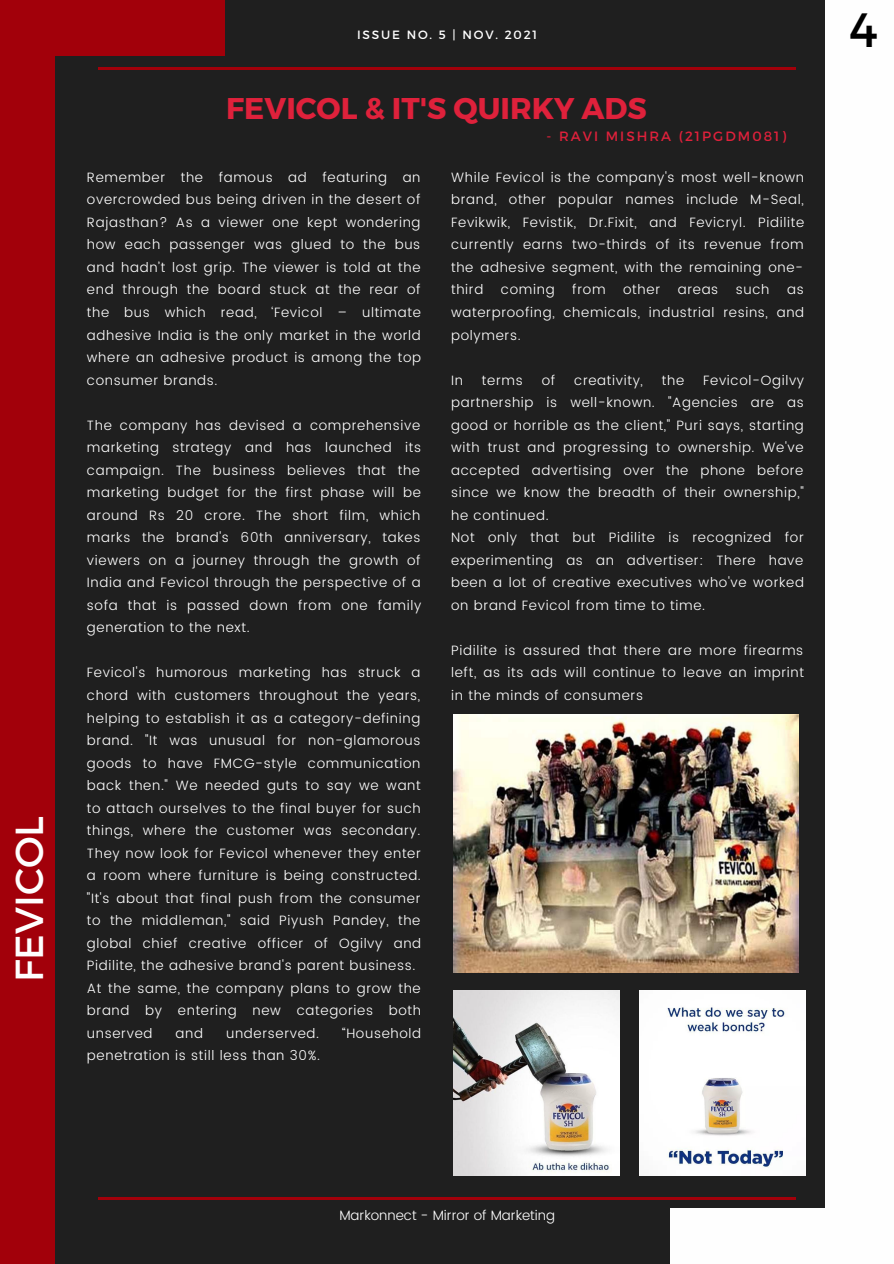
<style>
.page{position:relative;width:894px;height:1264px;background:#fff}
.page>*{position:absolute;margin:0;border:0;box-sizing:border-box;transform-origin:0 0}
.t1{font:48px "Montserrat";color:#000}
.t2{font:39px "Montserrat";color:#fefefe}
.t3{font:700 30px "Montserrat";color:#df213b}
.t4{font:300 13.5px/22.5px "Poppins";letter-spacing:.05em;color:#fff;text-align:justify}
.t5{font:300 13.5px "Poppins";color:#fff}
.t6{font:13.5px "Montserrat";letter-spacing:.15em;color:#df213b}
.t7{font:12px "Montserrat";letter-spacing:.15em;color:#fefefe}
</style>
<div class="page">
<div style="left:0;top:0;width:893px;height:1263px;background:#1f1f1f"></div>
<hr style="left:98px;top:67px;width:697px;height:3px;background:#a2000a">
<div style="left:825px;top:0;width:68px;height:1263px;background:#fefefe"></div>
<div style="left:0;top:0;width:55px;height:1263px;background:#a2000a"></div>
<hr style="left:98px;top:1197px;width:697px;height:2px;background:#a2000a">
<div style="left:0;top:0;width:225px;height:55px;background:#a2000a"></div>
<div style="left:670px;top:1208px;width:223px;height:55px;background:#fefefe"></div>
<img style="left:453px;top:714px;width:345px;height:258px">
<img style="left:453px;top:990px;width:166px;height:185px">
<img style="left:639px;top:990px;width:166px;height:185px">
<p class="t2" style="left:4px;top:982px;width:168px;rotate:-90deg">FEVICOL</p>
<p class="t7" style="left:357px;top:27px;width:181px">ISSUE NO. 5 | NOV. 2021</p>
<p class="t3" style="left:226px;top:89px;width:422px">FEVICOL &amp; IT'S QUIRKY ADS</p>
<p class="t4" style="left:87px;top:166px;width:335px">Remember the famous ad featuring an overcrowded bus being driven in the desert of Rajasthan? As a viewer one kept wondering how each passenger was glued to the bus and hadn’t lost grip. The viewer is told at the end through the board stuck at the rear of the bus which read, ‘Fevicol – ultimate adhesive India is the only market in the world where an adhesive product is among the top consumer brands.</p>
<p class="t4" style="left:87px;top:414px;width:336px">The company has devised a comprehensive marketing strategy and has launched its campaign. The business believes that the marketing budget for the first phase will be around Rs 20 crore. The short film, which marks the brand's 60th anniversary, takes viewers on a journey through the growth of India and Fevicol through the perspective of a sofa that is passed down from one family generation to the next.</p>
<p class="t4" style="left:87px;top:661px;width:336px">Fevicol's humorous marketing has struck a chord with customers throughout the years, helping to establish it as a category-defining brand. "It was unusual for non-glamorous goods to have FMCG-style communication back then." We needed guts to say we want to attach ourselves to the final buyer for such things, where the customer was secondary.<br>They now look for Fevicol whenever they enter a room where furniture is being constructed. "It's about that final push from the consumer to the middleman," said Piyush Pandey, the global chief creative officer of Ogilvy and Pidilite, the adhesive brand's parent business.</p>
<p class="t4" style="left:87px;top:977px;width:335px">At the same, the company plans to grow the brand by entering new categories both unserved</p>
<p class="t4" style="left:175px;top:1022px;width:29px">and</p>
<p class="t4" style="left:226px;top:1022px;width:95px">underserved.</p>
<p class="t4" style="left:342px;top:1022px;width:80px">“Household</p>
<p class="t4" style="left:87px;top:1044px;width:235px">penetration is still less than 30%.</p>
<p class="t6" style="left:546px;top:128px;width:241px">- RAVI MISHRA (21PGDM081)</p>
<p class="t4" style="left:451px;top:166px;width:354px">While Fevicol is the company's most well-known brand, other popular names include M-Seal, Fevikwik, Fevistik, Dr.Fixit, and Fevicryl. Pidilite currently earns two-thirds of its revenue from the adhesive segment, with the remaining one&shy;third</p>
<p class="t4" style="left:501px;top:278px;width:55px">coming</p>
<p class="t4" style="left:572px;top:278px;width:35px">from</p>
<p class="t4" style="left:623px;top:278px;width:38px">other</p>
<p class="t4" style="left:677px;top:278px;width:42px">areas</p>
<p class="t4" style="left:735px;top:278px;width:35px">such</p>
<p class="t4" style="left:451px;top:278px;width:354px;text-indent:336px">as waterproofing, chemicals, industrial resins, and polymers.</p>
<p class="t4" style="left:451px;top:368px;width:13px">In</p>
<p class="t4" style="left:482px;top:368px;width:42px">terms</p>
<p class="t4" style="left:541px;top:368px;width:15px">of</p>
<p class="t4" style="left:574px;top:368px;width:70px">creativity,</p>
<p class="t4" style="left:661px;top:368px;width:24px">the</p>
<p class="t4" style="left:451px;top:368px;width:354px;text-indent:252px">Fevicol-Ogilvy partnership is well-known. "Agencies are as good or horrible as the client," Puri says, starting with trust and progressing to ownership. We've accepted advertising over the phone before since we know the breadth of their ownership," he continued.</p>
<p class="t4" style="left:451px;top:526px;width:354px">Not only that but Pidilite is recognized for experimenting as an advertiser: There have been a lot of creative executives who've worked on brand Fevicol from time to time.</p>
<p class="t4" style="left:451px;top:639px;width:354px">Pidilite is assured that there are more firearms left, as its ads will continue to leave an imprint in the minds of consumers</p>
<p class="t1" style="left:849px;top:-2px;width:30px">4</p>
<p class="t5" style="left:339px;top:1207px;width:217px">Markonnect - Mirror of Marketing</p>
</div>
